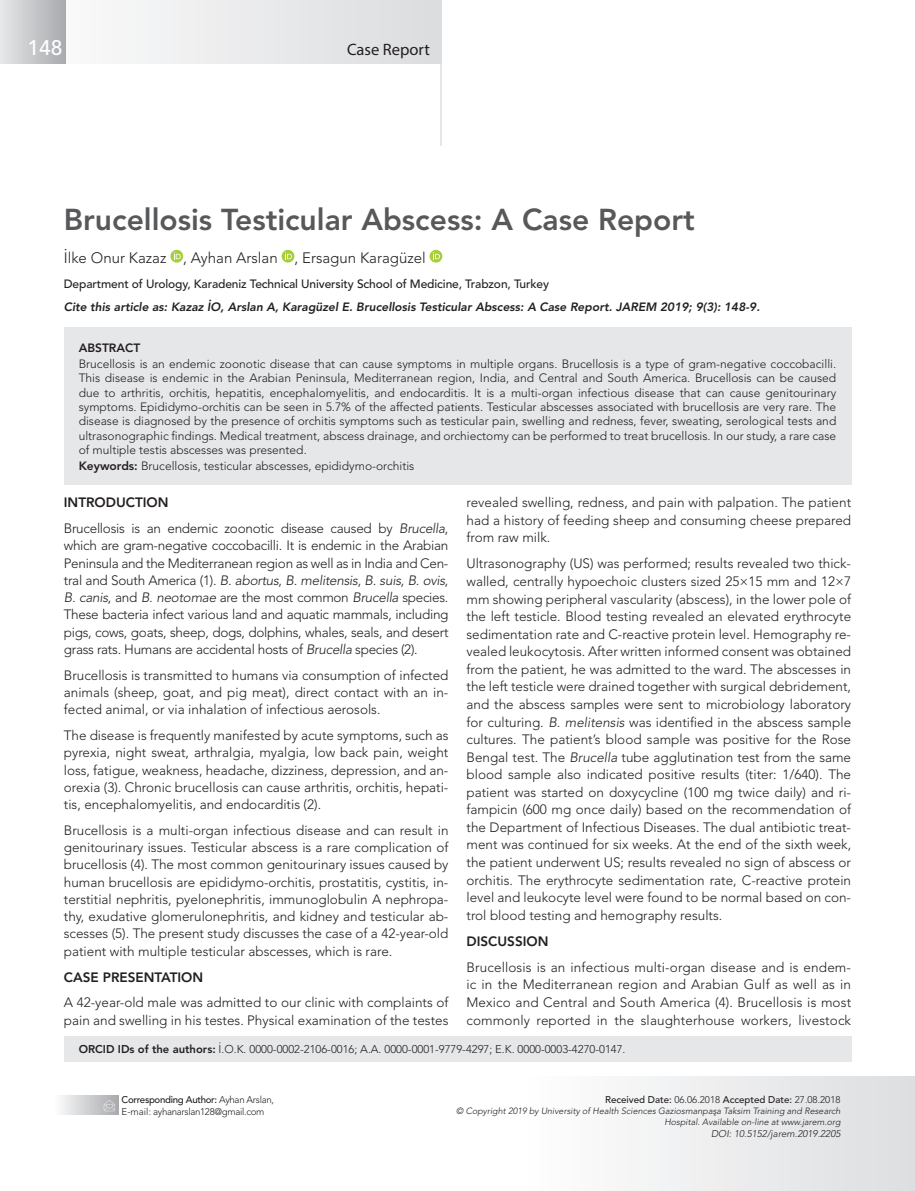
<style>
.page{position:relative;width:915px;height:1191px;background:#fff}
.page>*{position:absolute;margin:0;border:0;box-sizing:border-box;transform-origin:0 0}
.t1{font:800 30px "Avenir LT Std";color:#57585a}
.t2{font:500 21px "Avenir LT Std";color:#fff}
.t3{font:16.5px "Myriad Pro";color:#231f20}
.t4{font:300 15px "Avenir LT Std";color:#231f20}
.t5{font:300 13.5px/17.5px "Avenir LT Std";color:#231f20;text-align:justify}
.t6{font:800 13.5px "Avenir LT Std";color:#231f20}
.t7{font:300 12px/14.2px "Avenir LT Std";color:#231f20;text-align:justify}
.t8{font:italic 800 12px "Avenir LT Std";color:#231f20}
.t9{font:500 12px "Avenir LT Std";letter-spacing:-.01em;color:#231f20}
.t10{font:800 12px "Avenir LT Std";color:#231f20}
.t11{font:300 11.25px "Avenir LT Std";color:#231f20}
.t12{font:300 9.75px/11.4px "Avenir LT Std";letter-spacing:-.03em;color:#231f20}
.t13{font:500 9.75px "Avenir LT Std";color:#231f20}
.t14{font:italic 300 9.75px "Avenir LT Std";color:#231f20}
.t15{font:italic 300 9px/10.8px "Avenir LT Std";color:#231f20;text-align:right}
.s1{font-weight:800}
.s2{font-style:italic}
.s3{font-weight:500}
.s4{font-weight:300}
</style>
<div class="page">
<div style="left:64px;top:328px;width:786px;height:157px;background:#e6e7e9"></div>
<svg style="left:170px;top:250px;width:13px;height:13px"></svg>
<svg style="left:174px;top:252px;width:7px;height:7px"></svg>
<svg style="left:281px;top:250px;width:13px;height:13px"></svg>
<svg style="left:285px;top:252px;width:7px;height:7px"></svg>
<svg style="left:429px;top:250px;width:13px;height:13px"></svg>
<svg style="left:433px;top:252px;width:7px;height:7px"></svg>
<div style="left:64px;top:1036px;width:786px;height:25px;background:#e6e7e9"></div>
<div style="left:521px;top:1076px;width:393px;height:115px;background:linear-gradient(to right,#fff,#dddee0)"></div>
<div style="left:54px;top:1095px;width:64px;height:20px;background:linear-gradient(to right,#fcfcfc,#acadb1)"></div>
<svg style="left:104px;top:1099px;width:11px;height:12px"></svg>
<svg style="left:65px;top:0;width:376px;height:64px"></svg>
<div style="left:0;top:0;width:65px;height:64px;background:linear-gradient(to right,#e7e8e9,#a9aaae)"></div>
<hr style="left:440px;top:44px;width:1px;height:102px;background:#dcdddf">
<p class="t2" style="left:27px;top:35px;width:37px">148</p>
<p class="t3" style="left:347px;top:40px;width:84px">Case Report</p>
<p class="t1" style="left:64px;top:201px;width:632px">Brucellosis Testicular Abscess: A Case Report</p>
<p class="t4" style="left:64px;top:248px;width:363px">İlke Onur Kazaz , Ayhan Arslan , Ersagun Karagüzel</p>
<p class="t9" style="left:64px;top:277px;width:486px">Department of Urology, Karadeniz Technical University School of Medicine, Trabzon, Turkey</p>
<p class="t8" style="left:64px;top:300px;width:697px">Cite this article as: Kazaz İO, Arslan A, Karagüzel E. Brucellosis Testicular Abscess: A Case Report. JAREM 2019; 9(3): 148-9.</p>
<p class="t10" style="left:79px;top:340px;width:63px">ABSTRACT</p>
<p class="t7" style="left:79px;top:357px;width:758px">Brucellosis is an endemic zoonotic disease that can cause symptoms in multiple organs. Brucellosis is a type of gram-negative coccobacilli.<br>This disease is endemic in the Arabian Peninsula, Mediterranean region, India, and Central and South America. Brucellosis can be caused due to arthritis, orchitis, hepatitis, encephalomyelitis, and endocarditis. It is a multi-organ infectious disease that can cause genitourinary symptoms. Epididymo-orchitis can be seen in 5.7% of the affected patients. Testicular abscesses associated with brucellosis are very rare. The disease is diagnosed by the presence of orchitis symptoms such as testicular pain, swelling and redness, fever, sweating, serological tests and ultrasonographic findings. Medical treatment, abscess drainage, and orchiectomy can be performed to treat brucellosis. In our study, a rare case of multiple testis abscesses was presented.</p>
<p class="t7" style="left:79px;top:459px;width:337px"><span class="s1">Keywords:</span> Brucellosis, testicular abscesses, epididymo-orchitis</p>
<p class="t6" style="left:64px;top:494px;width:106px">INTRODUCTION</p>
<p class="t5" style="left:64px;top:520px;width:386px">Brucellosis is an endemic zoonotic disease caused by <span class="s2">Brucella</span>, which are gram-negative coccobacilli. It is endemic in the Arabian Peninsula and the Mediterranean region as well as in India and Cen&shy;tral and South America (1). <span class="s2">B. abortus</span>, <span class="s2">B. melitensis</span>, <span class="s2">B. suis</span>, <span class="s2">B. ovis</span>, <span class="s2">B. canis</span>, and <span class="s2">B. neotomae</span> are the most common <span class="s2">Brucella</span> species.<br>These bacteria infect various land and aquatic mammals, including pigs, cows, goats, sheep, dogs, dolphins, whales, seals, and desert grass rats. Humans are accidental hosts of <span class="s2">Brucella</span> species (2).</p>
<p class="t5" style="left:64px;top:666px;width:386px">Brucellosis is transmitted to humans via consumption of infected animals (sheep, goat, and pig meat), direct contact with an in&shy;fected animal, or via inhalation of infectious aerosols.</p>
<p class="t5" style="left:64px;top:726px;width:386px">The disease is frequently manifested by acute symptoms, such as pyrexia, night sweat, arthralgia, myalgia, low back pain, weight loss, fatigue, weakness, headache, dizziness, depression, and an&shy;orexia (3). Chronic brucellosis can cause arthritis, orchitis, hepati&shy;tis, encephalomyelitis, and endocarditis (2).</p>
<p class="t5" style="left:64px;top:821px;width:386px">Brucellosis is a multi-organ infectious disease and can result in genitourinary issues. Testicular abscess is a rare complication of brucellosis (4). The most common genitourinary issues caused by human brucellosis are epididymo-orchitis, prostatitis, cystitis, in&shy;terstitial nephritis, pyelonephritis, immunoglobulin A nephropa&shy;thy, exudative glomerulonephritis, and kidney and testicular ab&shy;scesses (5). The present study discusses the case of a 42-year-old patient with multiple testicular abscesses, which is rare.</p>
<p class="t6" style="left:64px;top:968px;width:141px">CASE PRESENTATION</p>
<p class="t5" style="left:64px;top:994px;width:386px">A 42-year-old male was admitted to our clinic with complaints of pain and swelling in his testes. Physical examination of the testes</p>
<p class="t5" style="left:466px;top:494px;width:386px">revealed swelling, redness, and pain with palpation. The patient had a history of feeding sheep and consuming cheese prepared from raw milk.</p>
<p class="t5" style="left:466px;top:555px;width:386px">Ultrasonography (US) was performed; results revealed two thick&shy;walled, centrally hypoechoic clusters sized 25×15 mm and 12×7 mm showing peripheral vascularity (abscess), in the lower pole of the left testicle. Blood testing revealed an elevated erythrocyte sedimentation rate and C-reactive protein level. Hemography re&shy;vealed leukocytosis. After written informed consent was obtained from the patient, he was admitted to the ward. The abscesses in the left testicle were drained together with surgical debridement, and the abscess samples were sent to microbiology laboratory for culturing. <span class="s2">B. melitensis</span> was identified in the abscess sample cultures. The patient’s blood sample was positive for the Rose Bengal test. The <span class="s2">Brucella</span> tube agglutination test from the same blood sample also indicated positive results (titer: 1/640). The patient was started on doxycycline (100 mg twice daily) and ri&shy;fampicin (600 mg once daily) based on the recommendation of the Department of Infectious Diseases. The dual antibiotic treat&shy;ment was continued for six weeks. At the end of the sixth week, the patient underwent US; results revealed no sign of abscess or orchitis. The erythrocyte sedimentation rate, C-reactive protein level and leukocyte level were found to be normal based on con&shy;trol blood testing and hemography results.</p>
<p class="t6" style="left:466px;top:933px;width:83px">DISCUSSION</p>
<p class="t5" style="left:466px;top:958px;width:386px">Brucellosis is an infectious multi-organ disease and is endem&shy;ic in the Mediterranean region and Arabian Gulf as well as in Mexico and Central and South America (4). Brucellosis is most commonly reported in the slaughterhouse workers, livestock</p>
<p class="t11" style="left:79px;top:1042px;width:548px"><span class="s1">ORCID IDs of the authors:</span> İ.O.K. 0000-0002-2106-0016; A.A. 0000-0001-9779-4297; E.K. 0000-0003-4270-0147.</p>
<p class="t12" style="left:121px;top:1094px;width:154px"><span class="s3">Corresponding Author:</span> Ayhan Arslan,<br>E-mail: ayhanarslan128@gmail.com</p>
<p class="t13" style="left:605px;top:1094px;width:237px">Received Date: <span class="s4">06.06.2018</span> Accepted Date: <span class="s4">27.08.2018</span></p>
<p class="t15" style="left:456px;top:1105px;width:386px">© Copyright 2019 by University of Health Sciences Gaziosmanpaşa Taksim Training and Research<br>Hospital. Available on-line at www.jarem.org</p>
<p class="t14" style="left:710px;top:1127px;width:131px">DOI: 10.5152/jarem.2019.2205</p>
</div>
